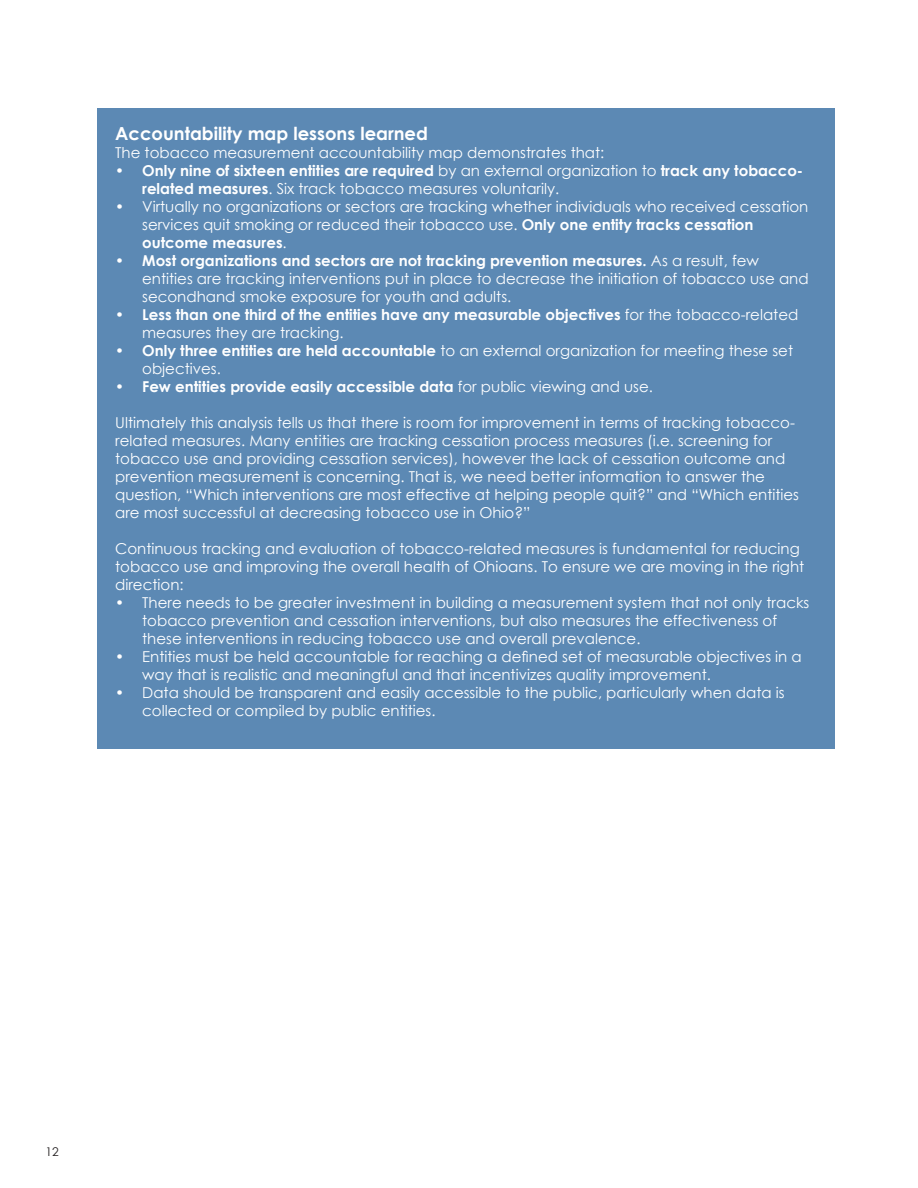
<style>
.page{position:relative;width:918px;height:1188px;background:#fff}
.page>*{position:absolute;margin:0;border:0;box-sizing:border-box;transform-origin:0 0}
.t1{font:700 18px "Century Gothic";color:#fff}
.t2{font:15px/18px "Century Gothic";color:#fff}
.t3{font:700 15px/18px "Century Gothic";color:#fff}
.t4{font:12px "Century Gothic";color:#231f20}
.s1{font-weight:400}
.s2{font-weight:700}
</style>
<div class="page">
<div style="left:97px;top:108px;width:738px;height:641px;background:#5c89b4"></div>
<p class="t1" style="left:115px;top:119px;width:314px">Accountability map lessons learned</p>
<p class="t2" style="left:115px;top:143px;width:491px">The tobacco measurement accountability map demonstrates that:</p>
<p class="t3" style="left:142px;top:160px;width:663px;text-indent:-27px">• Only nine of sixteen entities are required <span class="s1">by an external organization to</span> track any tobacco&shy;related measures<span class="s1">. Six track tobacco measures voluntarily.</span></p>
<p class="t2" style="left:142px;top:197px;width:668px;text-indent:-27px">• Virtually no organizations or sectors are tracking whether individuals who received cessation services quit smoking or reduced their tobacco use. <span class="s2">Only one entity tracks cessation outcome measures</span>.</p>
<p class="t2" style="left:142px;top:251px;width:668px;text-indent:-27px"><span class="s2">• Most organizations and sectors are not tracking prevention measures.</span> As a result, few entities are tracking interventions put in place to decrease the initiation of tobacco use and secondhand smoke exposure for youth and adults.</p>
<p class="t3" style="left:142px;top:304px;width:658px;text-indent:-27px">• Less than one third of the entities have any measurable objectives <span class="s1">for the tobacco-related measures they are tracking.</span></p>
<p class="t2" style="left:142px;top:341px;width:652px;text-indent:-27px"><span class="s2">• Only three entities are held accountable</span> to an external organization for meeting these set objectives.</p>
<p class="t3" style="left:115px;top:376px;width:539px">• Few entities provide easily accessible data <span class="s1">for public viewing and use.</span></p>
<p class="t2" style="left:115px;top:413px;width:685px">Ultimately this analysis tells us that there is room for improvement in terms of tracking tobacco&shy;related measures. Many entities are tracking cessation process measures (i.e. screening for tobacco use and providing cessation services), however the lack of cessation outcome and prevention measurement is concerning. That is, we need better information to answer the question, “Which interventions are most effective at helping people quit?” and “Which entities are most successful at decreasing tobacco use in Ohio?”</p>
<p class="t2" style="left:115px;top:539px;width:691px">Continuous tracking and evaluation of tobacco-related measures is fundamental for reducing tobacco use and improving the overall health of Ohioans. To ensure we are moving in the right direction:</p>
<p class="t2" style="left:142px;top:593px;width:669px;text-indent:-27px">• There needs to be greater investment in building a measurement system that not only tracks tobacco prevention and cessation interventions, but also measures the effectiveness of these interventions in reducing tobacco use and overall prevalence.</p>
<p class="t2" style="left:142px;top:647px;width:661px;text-indent:-27px">• Entities must be held accountable for reaching a defined set of measurable objectives in a way that is realistic and meaningful and that incentivizes quality improvement.</p>
<p class="t2" style="left:142px;top:683px;width:644px;text-indent:-27px">• Data should be transparent and easily accessible to the public, particularly when data is collected or compiled by public entities.</p>
<p class="t4" style="left:46px;top:1144px;width:15px">12</p>
</div>
